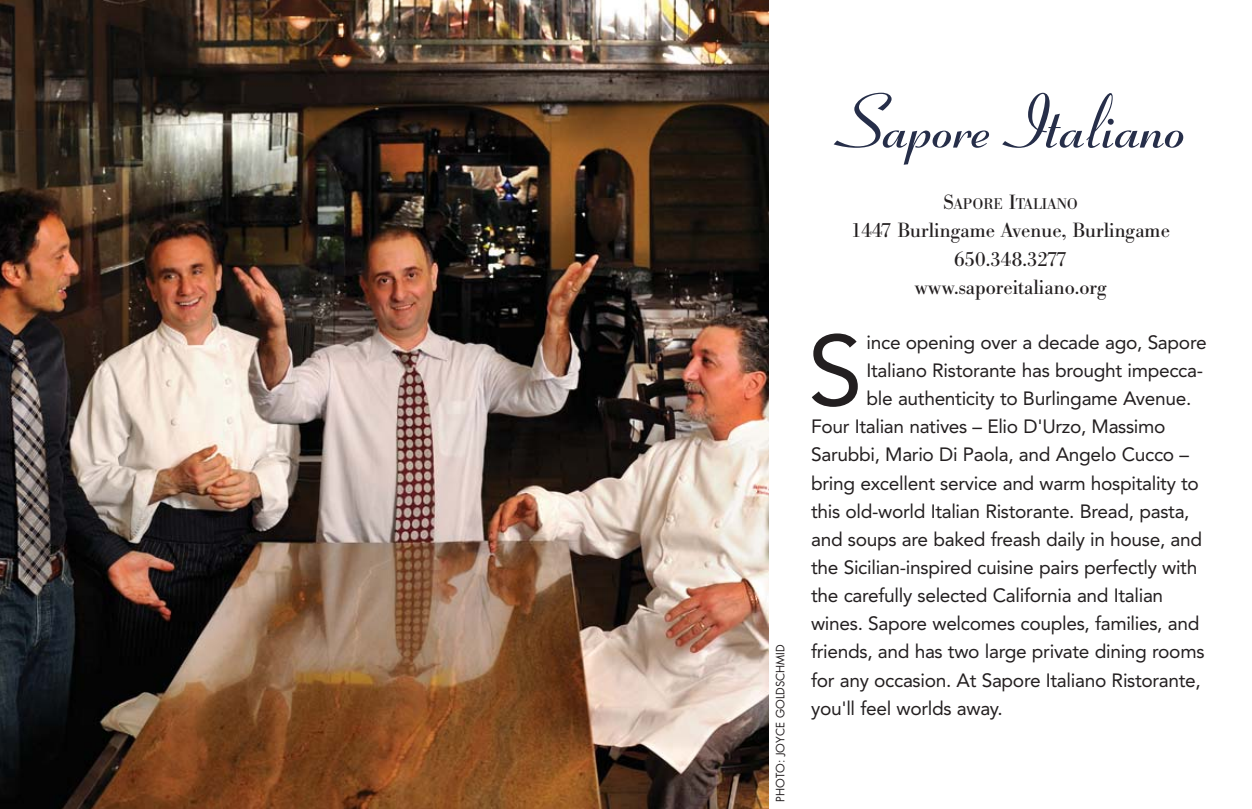
<style>
.page{position:relative;width:1252px;height:809px;background:#fff}
.page>*{position:absolute;margin:0;border:0;box-sizing:border-box;transform-origin:0 0}
.t1{font:98.55px "Avenir";color:#231f20}
.t2{font:700 75.83px "Ribbon 131 BT";color:#262e49}
.t3{font:20.25px/28.1px "Bodoni BE";color:#231f20;text-align:center}
.t4{font:19.12px "Avenir";letter-spacing:-.015em;color:#231f20}
.t5{font:15.3px "Bodoni BE";color:#231f20}
.t6{font:11.25px "Futura";color:#231f20}
.s1{font-size:20.25px}
</style>
<div class="page">
<img style="left:0;top:0;width:768px;height:808px">
<p class="t6" style="left:775px;top:801px;width:158px;rotate:-90deg">PHOTO: JOYCE GOLDSCHMID</p>
<h2 class="t2" style="left:844px;top:77px;width:351px">Sapore Italiano</h2>
<p class="t5" style="left:943px;top:198px;width:136px"><span class="s1">S</span>APORE <span class="s1">I</span>TALIANO</p>
<p class="t3" style="left:851px;top:219px;width:320px">1447 Burlingame Avenue, Burlingame<br>650.348.3277<br>www.saporeitaliano.org</p>
<h1 class="t1" style="left:808px;top:330px;width:56px">S</h1>
<p class="t4" style="left:866px;top:334px;width:342px">ince opening over a decade ago, Sapore</p>
<p class="t4" style="left:866px;top:362px;width:338px">Italiano Ristorante has brought impecca-</p>
<p class="t4" style="left:866px;top:390px;width:326px">ble authenticity to Burlingame Avenue.</p>
<p class="t4" style="left:811px;top:418px;width:356px">Four Italian natives – Elio D'Urzo, Massimo</p>
<p class="t4" style="left:811px;top:447px;width:379px">Sarubbi, Mario Di Paola, and Angelo Cucco –</p>
<p class="t4" style="left:811px;top:475px;width:389px">bring excellent service and warm hospitality to</p>
<p class="t4" style="left:811px;top:503px;width:380px">this old-world Italian Ristorante. Bread, pasta,</p>
<p class="t4" style="left:811px;top:531px;width:392px">and soups are baked freash daily in house, and</p>
<p class="t4" style="left:811px;top:559px;width:388px">the Sicilian-inspired cuisine pairs perfectly with</p>
<p class="t4" style="left:811px;top:587px;width:354px">the carefully selected California and Italian</p>
<p class="t4" style="left:811px;top:615px;width:390px">wines. Sapore welcomes couples, families, and</p>
<p class="t4" style="left:811px;top:643px;width:395px">friends, and has two large private dining rooms</p>
<p class="t4" style="left:811px;top:672px;width:391px">for any occasion. At Sapore Italiano Ristorante,</p>
<p class="t4" style="left:811px;top:700px;width:193px">you'll feel worlds away.</p>
</div>
